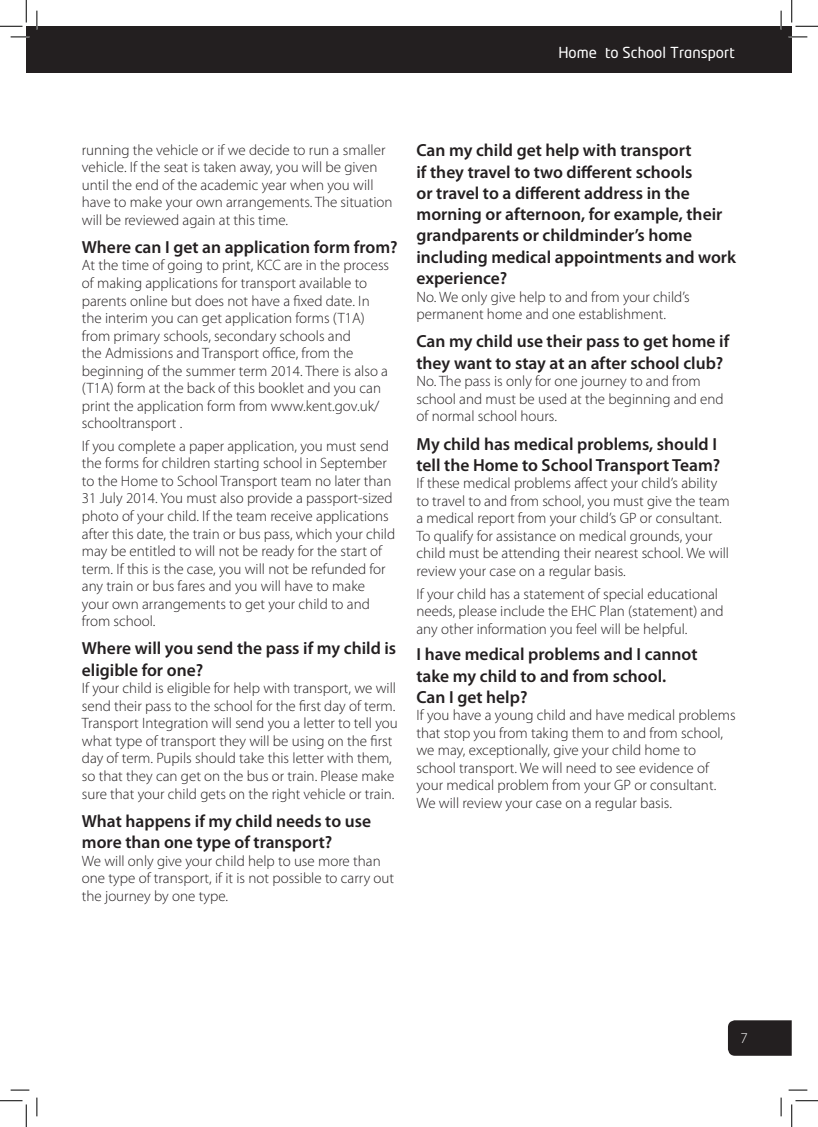
<style>
.page{position:relative;width:818px;height:1127px;background:#fff}
.page>*{position:absolute;margin:0;border:0;box-sizing:border-box;transform-origin:0 0}
.t1{font:600 17.5px/21.2px "Myriad Pro";color:#231f20}
._1_5mm_space{font:300 15px/17.5px "Myriad Pro";color:#231f20}
.t2{font:15px "Neo Tech";color:#fff}
.t3{font:300 15px "Myriad Pro";color:#fff}
</style>
<div class="page">
<div style="left:37px;top:26px;width:755px;height:46px;background:#231f20"></div>
<div style="left:26px;top:26px;width:11px;height:46px;background:#231f20"></div>
<div style="left:728px;top:1020px;width:64px;height:35px;background:#231f20"></div>
<svg style="left:11px;top:36px;width:18px;height:2px"></svg>
<svg style="left:788px;top:36px;width:19px;height:2px"></svg>
<svg style="left:11px;top:1089px;width:18px;height:1px"></svg>
<svg style="left:788px;top:1089px;width:19px;height:1px"></svg>
<svg style="left:36px;top:11px;width:2px;height:18px"></svg>
<svg style="left:36px;top:1097px;width:2px;height:18px"></svg>
<svg style="left:780px;top:11px;width:2px;height:18px"></svg>
<svg style="left:780px;top:1097px;width:2px;height:18px"></svg>
<svg style="left:0;top:0;width:27px;height:27px"></svg>
<svg style="left:0;top:1100px;width:27px;height:26px"></svg>
<svg style="left:791px;top:0;width:27px;height:27px"></svg>
<svg style="left:791px;top:1100px;width:27px;height:26px"></svg>
<p class="t2" style="left:558px;top:45px;width:178px">Home to School Transport</p>
<p class="_1_5mm_space" style="left:82px;top:141px;width:312px">running the vehicle or if we decide to run a smaller vehicle. If the seat is taken away, you will be given until the end of the academic year when you will have to make your own arrangements. The situation will be reviewed again at this time.</p>
<p class="t1" style="left:82px;top:236px;width:317px">Where can I get an application form from?</p>
<p class="_1_5mm_space" style="left:82px;top:256px;width:309px">At the time of going to print, KCC are in the process of making applications for transport available to parents online but does not have a fixed date. In the interim you can get application forms (T1A) from primary schools, secondary schools and<br>the Admissions and Transport office, from the beginning of the summer term 2014. There is also a (T1A) form at the back of this booklet and you can print the application form from www.kent.gov.uk/ schooltransport .</p>
<p class="_1_5mm_space" style="left:82px;top:437px;width:315px">If you complete a paper application, you must send the forms for children starting school in September to the Home to School Transport team no later than 31 July 2014. You must also provide a passport-sized photo of your child. If the team receive applications after this date, the train or bus pass, which your child may be entitled to will not be ready for the start of term. If this is the case, you will not be refunded for any train or bus fares and you will have to make your own arrangements to get your child to and from school.</p>
<p class="t1" style="left:82px;top:637px;width:316px">Where will you send the pass if my child is eligible for one?</p>
<p class="_1_5mm_space" style="left:82px;top:679px;width:317px">If your child is eligible for help with transport, we will send their pass to the school for the first day of term.<br>Transport Integration will send you a letter to tell you what type of transport they will be using on the first day of term. Pupils should take this letter with them, so that they can get on the bus or train. Please make sure that your child gets on the right vehicle or train.</p>
<p class="t1" style="left:82px;top:810px;width:291px">What happens if my child needs to use more than one type of transport?</p>
<p class="_1_5mm_space" style="left:82px;top:851px;width:314px">We will only give your child help to use more than one type of transport, if it is not possible to carry out the journey by one type.</p>
<p class="t1" style="left:416px;top:139px;width:321px">Can my child get help with transport<br>if they travel to two different schools<br>or travel to a different address in the morning or afternoon, for example, their grandparents or childminder’s home including medical appointments and work experience?</p>
<p class="_1_5mm_space" style="left:416px;top:287px;width:275px">No. We only give help to and from your child’s permanent home and one establishment.</p>
<p class="t1" style="left:416px;top:330px;width:314px">Can my child use their pass to get home if they want to stay at an after school club?</p>
<p class="_1_5mm_space" style="left:416px;top:372px;width:309px">No. The pass is only for one journey to and from school and must be used at the beginning and end of normal school hours.</p>
<p class="t1" style="left:416px;top:432px;width:305px">My child has medical problems, should I tell the Home to School Transport Team?</p>
<p class="_1_5mm_space" style="left:416px;top:474px;width:315px">If these medical problems affect your child’s ability to travel to and from school, you must give the team a medical report from your child’s GP or consultant.<br>To qualify for assistance on medical grounds, your child must be attending their nearest school. We will review your case on a regular basis.</p>
<p class="_1_5mm_space" style="left:416px;top:584px;width:309px">If your child has a statement of special educational needs, please include the EHC Plan (statement) and any other information you feel will be helpful.</p>
<p class="t1" style="left:416px;top:643px;width:283px">I have medical problems and I cannot take my child to and from school.<br>Can I get help?</p>
<p class="_1_5mm_space" style="left:416px;top:706px;width:321px">If you have a young child and have medical problems that stop you from taking them to and from school, we may, exceptionally, give your child home to school transport. We will need to see evidence of your medical problem from your GP or consultant.<br>We will review your case on a regular basis.</p>
<p class="t3" style="left:740px;top:1028px;width:9px">7</p>
</div>
